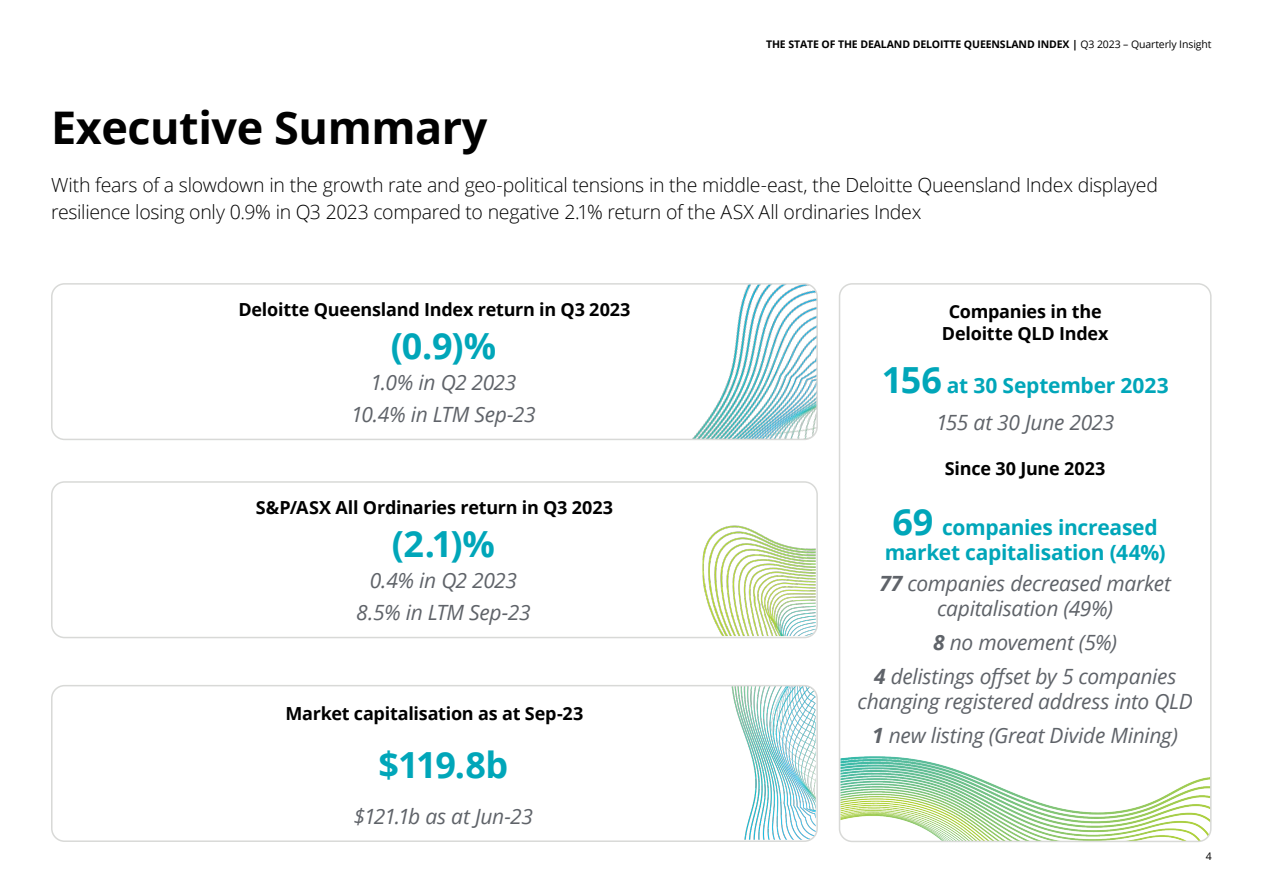
<style>
.page{position:relative;width:1263px;height:893px;background:#fff}
.page>*{position:absolute;margin:0;border:0;box-sizing:border-box;transform-origin:0 0}
.Story_heading_light__30_36pt{font:700 45px "Open Sans";letter-spacing:-.01em;color:#010101}
.Body_copy__8_5_12pt{font:700 36px "Open Sans";color:#00a6b9}
.Body_copy__8_5_12pt-2{font:italic 21px/25.2px "Open Sans";letter-spacing:-.015em;color:#5f6369;text-align:center}
.Body_copy__8_5_12pt-3{font:700 21px/25.2px "Open Sans";letter-spacing:-.015em;color:#00a6b9;text-align:center}
.Introduction__14_18pt{font:300 19.5px/27px "Open Sans";letter-spacing:-.015em;color:#010101}
.Body_copy__8_5_12pt-4{font:700 18px/21.6px "Open Sans";letter-spacing:-.015em;color:#010101;text-align:center}
.Brochure_title___Right_pg__folio_7_9_5pt{font:700 10.5px "Open Sans";letter-spacing:-.01em;color:#010101}
.Folio_Right_pg__7_9_5pt{font:10.5px "Open Sans";color:#010101}
.s1{font-weight:400}
.s2{font-size:36px}
.s3{font-weight:700}
</style>
<div class="page">
<img style="left:840px;top:756px;width:371px;height:85px">
<div style="left:839px;top:283px;width:372px;height:559px;border:2px solid #d8d9d7;border-radius:13px"></div>
<img style="left:694px;top:286px;width:121px;height:151px">
<div style="left:51px;top:283px;width:767px;height:157px;border:2px solid #d8d9d7;border-radius:13px"></div>
<img style="left:732px;top:688px;width:83px;height:151px">
<div style="left:51px;top:685px;width:767px;height:157px;border:2px solid #d8d9d7;border-radius:13px"></div>
<img style="left:702px;top:525px;width:113px;height:110px">
<div style="left:51px;top:481px;width:767px;height:157px;border:2px solid #d8d9d7;border-radius:13px"></div>
<p class="Brochure_title___Right_pg__folio_7_9_5pt" style="left:766px;top:37px;width:447px">THE STATE OF THE DEALAND DELOITTE QUEENSLAND INDEX | <span class="s1">Q3 2023 – Quarterly Insight</span></p>
<p class="Story_heading_light__30_36pt" style="left:51px;top:96px;width:438px">Executive Summary</p>
<p class="Introduction__14_18pt" style="left:51px;top:171px;width:1108px">With fears of a slowdown in the growth rate and geo-political tensions in the middle-east, the Deloitte Queensland Index displayed resilience losing only 0.9% in Q3 2023 compared to negative 2.1% return of the ASX All ordinaries Index</p>
<p class="Body_copy__8_5_12pt-4" style="left:238px;top:299px;width:394px">Deloitte Queensland Index return in Q3 2023</p>
<p class="Body_copy__8_5_12pt" style="left:391px;top:320px;width:107px">(0.9)%</p>
<p class="Body_copy__8_5_12pt-2" style="left:370px;top:369px;width:147px">1.0% in Q2 2023</p>
<p class="Body_copy__8_5_12pt-2" style="left:351px;top:401px;width:186px">10.4% in LTM Sep-23</p>
<p class="Body_copy__8_5_12pt-4" style="left:256px;top:496px;width:359px">S&amp;P/ASX All Ordinaries return in Q3 2023</p>
<p class="Body_copy__8_5_12pt" style="left:392px;top:518px;width:105px">(2.1)%</p>
<p class="Body_copy__8_5_12pt-2" style="left:370px;top:567px;width:149px">0.4% in Q2 2023</p>
<p class="Body_copy__8_5_12pt-2" style="left:356px;top:599px;width:176px">8.5% in LTM Sep-23</p>
<p class="Body_copy__8_5_12pt-4" style="left:286px;top:702px;width:299px">Market capitalisation as at Sep-23</p>
<p class="Body_copy__8_5_12pt" style="left:378px;top:739px;width:131px">$119.8b</p>
<p class="Body_copy__8_5_12pt-2" style="left:354px;top:803px;width:181px">$121.1b as at Jun-23</p>
<p class="Body_copy__8_5_12pt-4" style="left:942px;top:301px;width:168px">Companies in the<br>Deloitte QLD Index</p>
<p class="Body_copy__8_5_12pt-3" style="left:882px;top:373px;width:288px"><span class="s2">156</span> at 30 September 2023</p>
<p class="Body_copy__8_5_12pt-2" style="left:936px;top:409px;width:180px">155 at 30 June 2023</p>
<p class="Body_copy__8_5_12pt-4" style="left:945px;top:457px;width:162px">Since 30 June 2023</p>
<p class="Body_copy__8_5_12pt-3" style="left:885px;top:514px;width:282px"><span class="s2">69</span> companies increased market capitalisation (44%)</p>
<p class="Body_copy__8_5_12pt-2" style="left:879px;top:570px;width:293px"><span class="s3">77</span> companies decreased market capitalisation (49%)</p>
<p class="Body_copy__8_5_12pt-2" style="left:933px;top:629px;width:185px"><span class="s3">8</span> no movement (5%)</p>
<p class="Body_copy__8_5_12pt-2" style="left:857px;top:663px;width:337px"><span class="s3">4</span> delistings offset by 5 companies changing registered address into QLD</p>
<p class="Body_copy__8_5_12pt-2" style="left:872px;top:722px;width:308px"><span class="s3">1</span> new listing (Great Divide Mining)</p>
<p class="Folio_Right_pg__7_9_5pt" style="left:1206px;top:849px;width:8px">4</p>
</div>
